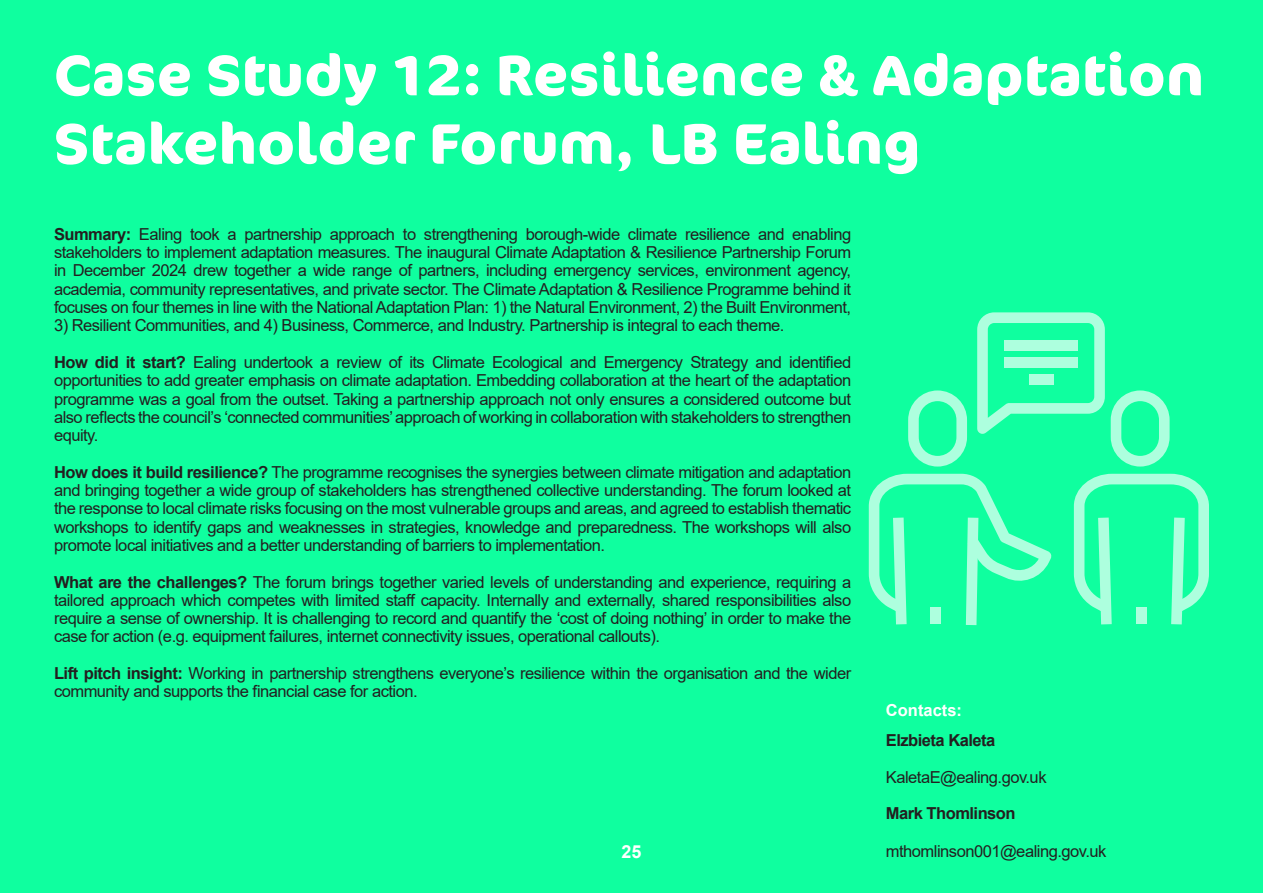
<style>
.page{position:relative;width:1263px;height:893px;background:#fff}
.page>*{position:absolute;margin:0;border:0;box-sizing:border-box;transform-origin:0 0}
.t1{font:700 57px/68.4px "Cocon Offc";letter-spacing:.01em;color:#fff}
.t2{font:700 18px "Arial";color:#fff}
.t3{font:16.5px/18.3px "Arial";letter-spacing:-.03em;color:#231f20;text-align:justify}
.t4{font:700 16.5px "Arial";letter-spacing:-.03em;color:#231f20}
.t5{font:700 16.5px "Arial";color:#fff}
.s1{font-weight:700}
</style>
<div class="page">
<div style="left:0;top:1px;width:1263px;height:892px;background:#0fff9f"></div>
<svg style="left:869px;top:474px;width:182px;height:151px"></svg>
<svg style="left:908px;top:390px;width:59px;height:77px"></svg>
<svg style="left:1074px;top:474px;width:135px;height:150px"></svg>
<svg style="left:1111px;top:390px;width:58px;height:77px"></svg>
<svg style="left:977px;top:312px;width:128px;height:122px"></svg>
<div style="left:930px;top:607px;width:11px;height:17px;background:#adffde"></div>
<div style="left:1136px;top:607px;width:11px;height:17px;background:#adffde"></div>
<div style="left:1004px;top:341px;width:73px;height:10px;background:#adffde"></div>
<div style="left:1004px;top:358px;width:73px;height:10px;background:#adffde"></div>
<div style="left:1028px;top:375px;width:25px;height:10px;background:#adffde"></div>
<p class="t1" style="left:54px;top:42px;width:1151px">Case Study 12: Resilience &amp; Adaptation<br>Stakeholder Forum, LB Ealing</p>
<p class="t3" style="left:54px;top:225px;width:799px"><span class="s1">Summary:</span> Ealing took a partnership approach to strengthening borough-wide climate resilience and enabling stakeholders to implement adaptation measures. The inaugural Climate Adaptation &amp; Resilience Partnership Forum in December 2024 drew together a wide range of partners, including emergency services, environment agency, academia, community representatives, and private sector. The Climate Adaptation &amp; Resilience Programme behind it focuses on four themes in line with the National Adaptation Plan: 1) the Natural Environment, 2) the Built Environment,</p>
<p class="t3" style="left:54px;top:316px;width:732px">3) Resilient Communities, and 4) Business, Commerce, and Industry. Partnership is integral to each theme.</p>
<p class="t3" style="left:54px;top:353px;width:799px"><span class="s1">How did it start?</span> Ealing undertook a review of its Climate Ecological and Emergency Strategy and identified opportunities to add greater emphasis on climate adaptation. Embedding collaboration at the heart of the adaptation programme was a goal from the outset. Taking a partnership approach not only ensures a considered outcome but also reflects the council’s ‘connected communities’ approach of working in collaboration with stakeholders to strengthen equity.</p>
<p class="t3" style="left:54px;top:463px;width:799px"><span class="s1">How does it build resilience?</span> The programme recognises the synergies between climate mitigation and adaptation and bringing together a wide group of stakeholders has strengthened collective understanding. The forum looked at the response to local climate risks focusing on the most vulnerable groups and areas, and agreed to establish thematic workshops to identify gaps and weaknesses in strategies, knowledge and preparedness. The workshops will also promote local initiatives and a better understanding of barriers to implementation.</p>
<p class="t3" style="left:54px;top:572px;width:799px"><span class="s1">What are the challenges?</span> The forum brings together varied levels of understanding and experience, requiring a tailored approach which competes with limited staff capacity. Internally and externally, shared responsibilities also require a sense of ownership. It is challenging to record and quantify the ‘cost of doing nothing’ in order to make the case for action (e.g. equipment failures, internet connectivity issues, operational callouts).</p>
<p class="t3" style="left:54px;top:664px;width:799px"><span class="s1">Lift pitch insight:</span> Working in partnership strengthens everyone’s resilience within the organisation and the wider community and supports the financial case for action.</p>
<p class="t5" style="left:886px;top:698px;width:78px">Contacts:</p>
<p class="t4" style="left:886px;top:729px;width:111px">Elzbieta Kaleta</p>
<p class="t3" style="left:886px;top:768px;width:162px">KaletaE@ealing.gov.uk</p>
<p class="t4" style="left:886px;top:802px;width:131px">Mark Thomlinson</p>
<p class="t2" style="left:621px;top:839px;width:22px">25</p>
<p class="t3" style="left:886px;top:842px;width:222px">mthomlinson001@ealing.gov.uk</p>
</div>
